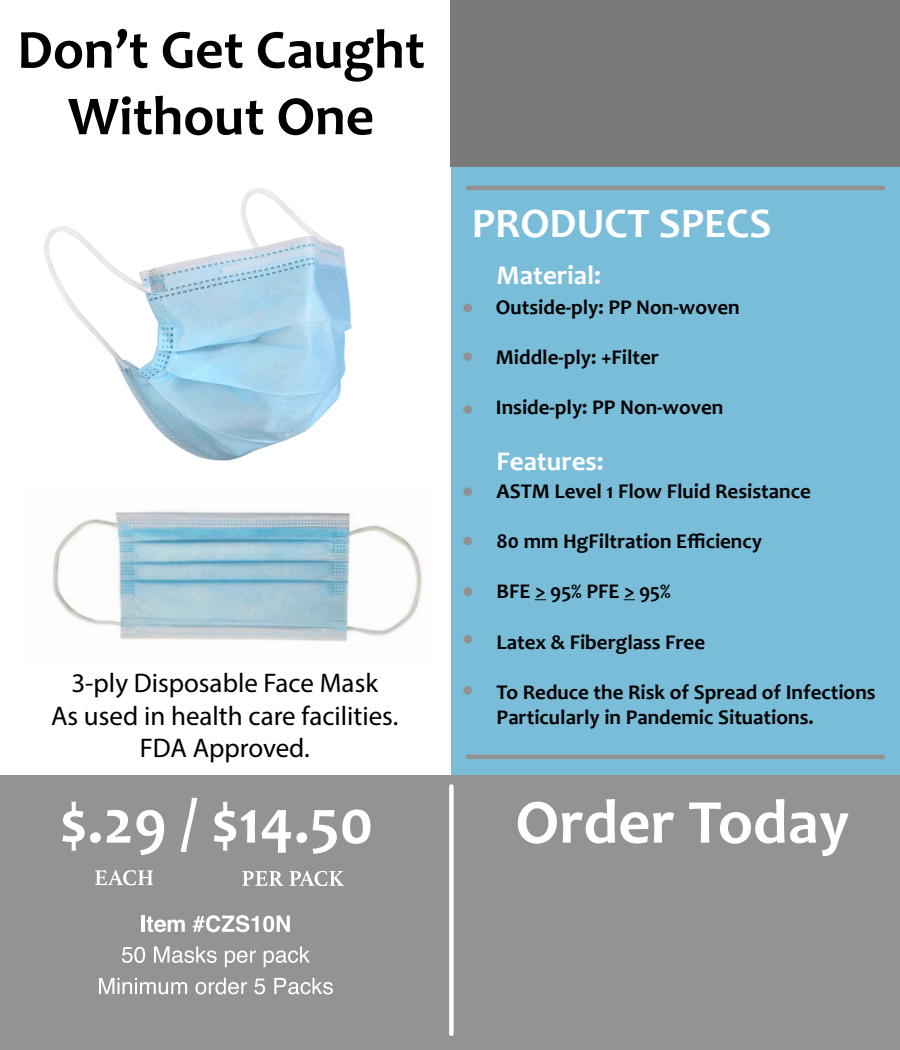
<style>
.page{position:relative;width:900px;height:1050px;background:#fff}
.page>*{position:absolute;margin:0;border:0;box-sizing:border-box;transform-origin:0 0}
.t1{font:700 63px "Candara";color:#fff}
.t2{font:700 55.5px/66.6px "Candara";color:#000;text-align:center}
.t3{font:700 42px "Candara";color:#fff}
.t4{font:27px/32.4px "Myriad Pro";color:#000;text-align:center}
.t5{font:700 27px "Candara";color:#fff}
.t6{font:700 21px/25.2px "Candara";color:#000}
</style>
<div class="page">
<div style="left:451px;top:0;width:449px;height:775px;background:#79bdd8"></div>
<div style="left:0;top:775px;width:900px;height:275px;background:#929392"></div>
<hr style="left:468px;top:755px;width:415px;height:4px;background:#919191">
<div style="left:449px;top:786px;width:5px;height:248px;background:#fff"></div>
<hr style="left:468px;top:186px;width:415px;height:4px;background:#919191">
<div style="left:463px;top:304px;width:9px;height:8px;background:#919191;border-radius:50%"></div>
<div style="left:463px;top:352px;width:9px;height:9px;background:#919191;border-radius:50%"></div>
<div style="left:463px;top:405px;width:9px;height:9px;background:#919191;border-radius:50%"></div>
<div style="left:463px;top:487px;width:9px;height:9px;background:#919191;border-radius:50%"></div>
<div style="left:463px;top:537px;width:9px;height:8px;background:#919191;border-radius:50%"></div>
<div style="left:463px;top:587px;width:9px;height:9px;background:#919191;border-radius:50%"></div>
<div style="left:463px;top:635px;width:9px;height:9px;background:#919191;border-radius:50%"></div>
<div style="left:463px;top:686px;width:9px;height:9px;background:#919191;border-radius:50%"></div>
<img style="left:52px;top:511px;width:371px;height:131px">
<img style="left:44px;top:188px;width:308px;height:273px">
<svg style="left:95px;top:870px;width:58px;height:15px"></svg>
<svg style="left:242px;top:871px;width:102px;height:15px"></svg>
<hr style="left:141px;top:916px;width:4px;height:16px;background:#fff">
<svg style="left:146px;top:917px;width:39px;height:15px"></svg>
<svg style="left:193px;top:915px;width:97px;height:17px"></svg>
<svg style="left:122px;top:947px;width:23px;height:16px"></svg>
<svg style="left:154px;top:946px;width:63px;height:17px"></svg>
<svg style="left:225px;top:950px;width:31px;height:17px"></svg>
<svg style="left:264px;top:946px;width:46px;height:21px"></svg>
<svg style="left:99px;top:978px;width:88px;height:16px"></svg>
<svg style="left:195px;top:978px;width:52px;height:16px"></svg>
<svg style="left:254px;top:979px;width:11px;height:15px"></svg>
<svg style="left:274px;top:978px;width:59px;height:16px"></svg>
<div style="left:450px;top:0;width:450px;height:167px;background:#79797a"></div>
<h2 class="t2" style="left:17px;top:16px;width:409px">Don’t Get Caught<br>Without One</h2>
<p class="t4" style="left:51px;top:667px;width:349px">3-ply Disposable Face Mask<br>As used in health care facilities.<br>FDA Approved.</p>
<h3 class="t3" style="left:472px;top:198px;width:301px">PRODUCT SPECS</h3>
<p class="t5" style="left:497px;top:258px;width:106px">Material:</p>
<p class="t6" style="left:496px;top:294px;width:245px">Outside-ply: PP Non-woven</p>
<p class="t6" style="left:496px;top:344px;width:165px">Middle-ply: +Filter</p>
<p class="t6" style="left:496px;top:395px;width:229px">Inside-ply: PP Non-woven</p>
<p class="t5" style="left:497px;top:444px;width:109px">Features:</p>
<p class="t6" style="left:497px;top:478px;width:316px">ASTM Level 1 Flow Fluid Resistance</p>
<p class="t6" style="left:497px;top:528px;width:267px">80 mm HgFiltration Efficiency</p>
<p class="t6" style="left:497px;top:579px;width:176px">BFE &gt; 95% PFE &gt; 95%</p>
<p class="t6" style="left:497px;top:629px;width:210px">Latex &amp; Fiberglass Free</p>
<p class="t6" style="left:497px;top:680px;width:381px">To Reduce the Risk of Spread of Infections<br>Particularly in Pandemic Situations.</p>
<h1 class="t1" style="left:60px;top:783px;width:315px">$.29 / $14.50</h1>
<h1 class="t1" style="left:515px;top:783px;width:336px">Order Today</h1>
</div>
